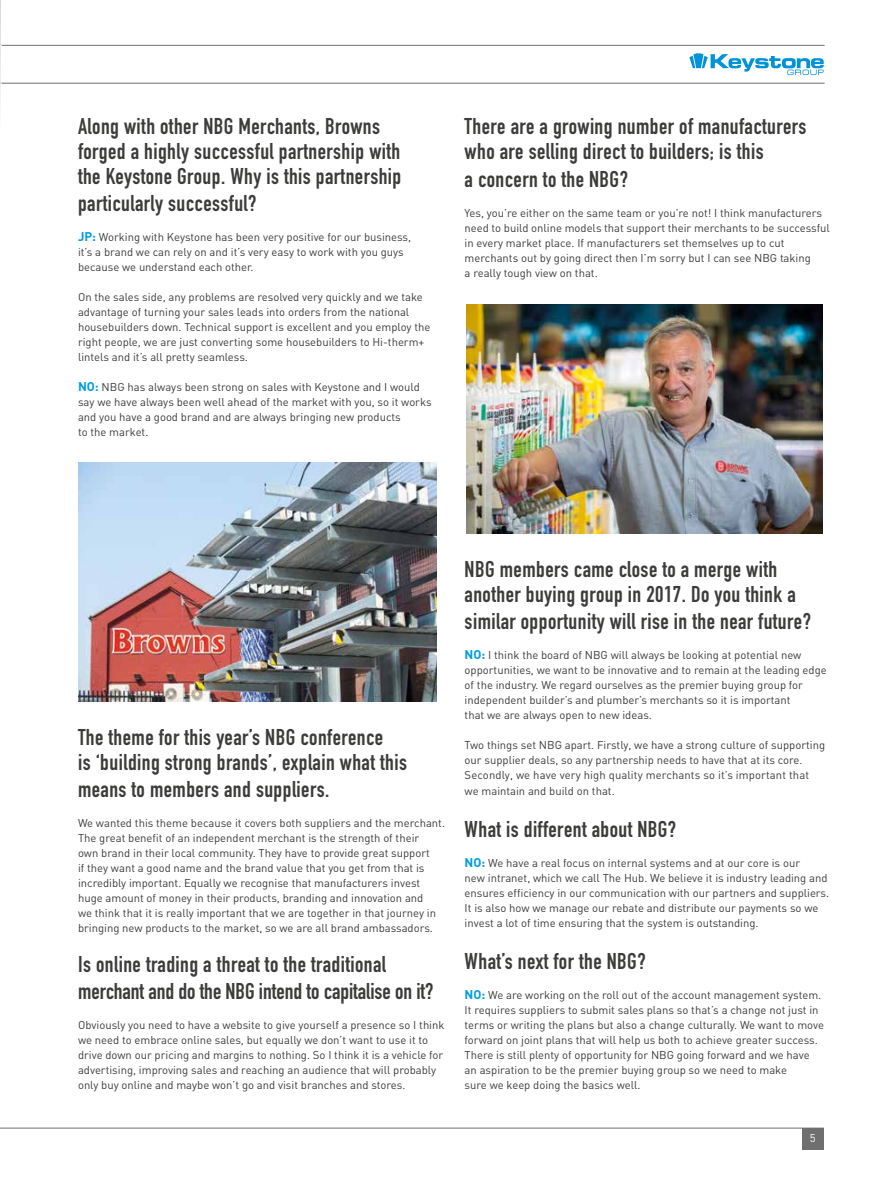
<style>
.page{position:relative;width:869px;height:1195px;background:#fff}
.page>*{position:absolute;margin:0;border:0;box-sizing:border-box;transform-origin:0 0}
.t1{font:700 22.5px/25px "DIN Condensed";letter-spacing:.02em;color:#3c3c3b}
.t2{font:700 22.5px/27px "DIN Condensed";color:#3c3c3b}
.t3{font:11.25px/15px "DIN";color:#3c3c3b}
.t4{font:11.25px "DIN";color:#fff}
.s1{font-weight:700;font-size:12.5px;color:#009dde}
</style>
<div class="page">
<hr style="left:0;top:291px;width:1px;height:240px;background:#000">
<hr style="left:0;top:45px;width:824px;height:1px;background:#706f6f">
<hr style="left:0;top:83px;width:824px;height:1px;background:#706f6f">
<svg style="left:689px;top:53px;width:134px;height:22px"></svg>
<hr style="left:0;top:1127px;width:823px;height:1px;background:#706f6f">
<div style="left:801px;top:1127px;width:22px;height:22px;background:#706f6f"></div>
<img style="left:78px;top:462px;width:358px;height:239px">
<img style="left:466px;top:304px;width:356px;height:229px">
<svg style="left:0;top:0;width:2px;height:101px"></svg>
<h1 class="t1" style="left:78px;top:113px;width:325px">Along with other NBG Merchants, Browns forged a highly successful partnership with the Keystone Group. Why is this partnership</h1>
<h1 class="t1" style="left:78px;top:190px;width:180px">particularly successful?</h1>
<p class="t3" style="left:78px;top:229px;width:334px"><span class="s1">JP:</span> Working with Keystone has been very positive for our business, it’s a brand we can rely on and it’s very easy to work with you guys because we understand each other.</p>
<p class="t3" style="left:78px;top:289px;width:354px">On the sales side, any problems are resolved very quickly and we take advantage of turning your sales leads into orders from the national housebuilders down. Technical support is excellent and you employ the right people, we are just converting some housebuilders to Hi-therm+ lintels and it’s all pretty seamless.</p>
<p class="t3" style="left:78px;top:379px;width:355px"><span class="s1">NO:</span> NBG has always been strong on sales with Keystone and I would say we have always been well ahead of the market with you, so it works and you have a good brand and are always bringing new products<br>to the market.</p>
<h1 class="t1" style="left:464px;top:114px;width:343px">There are a growing number of manufacturers who are selling direct to builders; is this</h1>
<h1 class="t1" style="left:464px;top:166px;width:165px">a concern to the NBG?</h1>
<p class="t3" style="left:464px;top:205px;width:366px">Yes, you’re either on the same team or you’re not! I think manufacturers need to build online models that support their merchants to be successful in every market place. If manufacturers set themselves up to cut merchants out by going direct then I’m sorry but I can see NBG taking<br>a really tough view on that.</p>
<h1 class="t1" style="left:78px;top:724px;width:330px">The theme for this year’s NBG conference<br>is ‘building strong brands’, explain what this</h1>
<h1 class="t1" style="left:78px;top:776px;width:253px">means to members and suppliers.</h1>
<p class="t3" style="left:78px;top:814px;width:368px">We wanted this theme because it covers both suppliers and the merchant.<br>The great benefit of an independent merchant is the strength of their<br>own brand in their local community. They have to provide great support<br>if they want a good name and the brand value that you get from that is incredibly important. Equally we recognise that manufacturers invest huge amount of money in their products, branding and innovation and<br>we think that it is really important that we are together in that journey in bringing new products to the market, so we are all brand ambassadors.</p>
<h1 class="t2" style="left:78px;top:950px;width:357px">Is online trading a threat to the traditional merchant and do the NBG intend to capitalise on it?</h1>
<p class="t3" style="left:78px;top:1016px;width:368px">Obviously you need to have a website to give yourself a presence so I think we need to embrace online sales, but equally we don’t want to use it to drive down our pricing and margins to nothing. So I think it is a vehicle for advertising, improving sales and reaching an audience that will probably only buy online and maybe won’t go and visit branches and stores.</p>
<h1 class="t1" style="left:464px;top:556px;width:332px">NBG members came close to a merge with another buying group in 2017. Do you think a</h1>
<h1 class="t1" style="left:464px;top:608px;width:348px">similar opportunity will rise in the near future?</h1>
<p class="t3" style="left:464px;top:647px;width:363px"><span class="s1">NO:</span> I think the board of NBG will always be looking at potential new opportunities, we want to be innovative and to remain at the leading edge of the industry. We regard ourselves as the premier buying group for independent builder’s and plumber’s merchants so it is important<br>that we are always open to new ideas.</p>
<p class="t3" style="left:464px;top:737px;width:362px">Two things set NBG apart. Firstly, we have a strong culture of supporting our supplier deals, so any partnership needs to have that at its core.<br>Secondly, we have very high quality merchants so it’s important that we maintain and build on that.</p>
<h1 class="t1" style="left:464px;top:815px;width:213px">What is different about NBG?</h1>
<p class="t3" style="left:464px;top:854px;width:366px"><span class="s1">NO:</span> We have a real focus on internal systems and at our core is our<br>new intranet, which we call The Hub. We believe it is industry leading and ensures efficiency in our communication with our partners and suppliers.<br>It is also how we manage our rebate and distribute our payments so we invest a lot of time ensuring that the system is outstanding.</p>
<h1 class="t1" style="left:464px;top:947px;width:182px">What’s next for the NBG?</h1>
<p class="t3" style="left:464px;top:986px;width:360px"><span class="s1">NO:</span> We are working on the roll out of the account management system.<br>It requires suppliers to submit sales plans so that’s a change not just in terms or writing the plans but also a change culturally. We want to move forward on joint plans that will help us both to achieve greater success.<br>There is still plenty of opportunity for NBG going forward and we have an aspiration to be the premier buying group so we need to make<br>sure we keep doing the basics well.</p>
<p class="t4" style="left:809px;top:1130px;width:7px">5</p>
</div>
